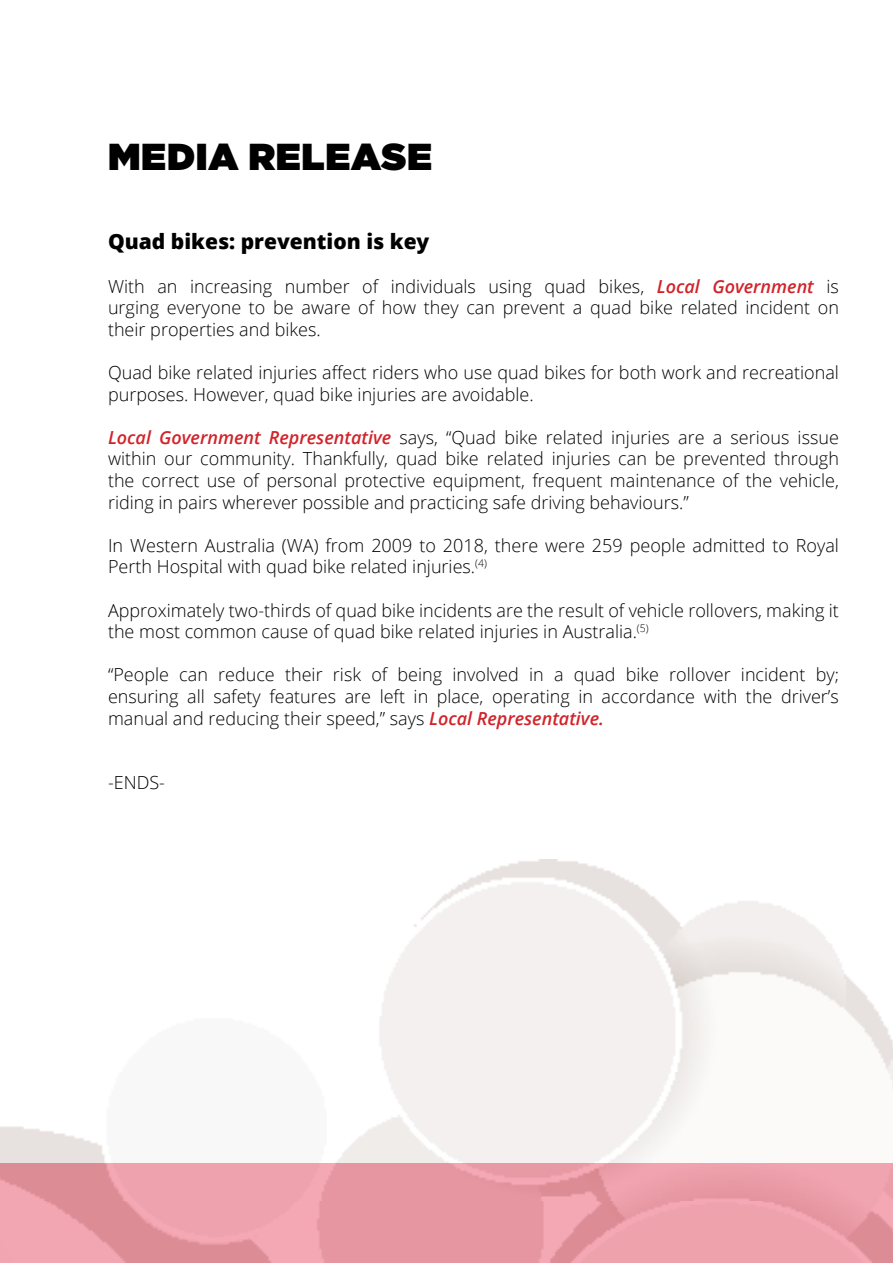
<style>
.page{position:relative;width:893px;height:1263px;background:#fff}
.page>*{position:absolute;margin:0;border:0;box-sizing:border-box;transform-origin:0 0}
.t1{font:900 37.5px "Gotham";letter-spacing:.02em;color:#000}
.t2{font:800 21px "Open Sans";color:#000}
.t3{font:300 18px/21.6px "Open Sans";color:#000;text-align:justify}
.s1{font-weight:600;font-style:italic;color:#d2232a}
</style>
<div class="page">
<p class="t1" style="left:108px;top:130px;width:325px">MEDIA RELEASE</p>
<p class="t2" style="left:108px;top:226px;width:323px">Quad bikes: prevention is key</p>
<p class="t3" style="left:108px;top:275px;width:732px">With an increasing number of individuals using quad bikes, <span class="s1">Local Government</span> is urging everyone to be aware of how they can prevent a quad bike related incident on their properties and bikes.</p>
<p class="t3" style="left:108px;top:361px;width:732px">Quad bike related injuries affect riders who use quad bikes for both work and recreational purposes. However, quad bike injuries are avoidable.</p>
<p class="t3" style="left:108px;top:426px;width:732px"><span class="s1">Local Government Representative</span> says, “Quad bike related injuries are a serious issue within our community. Thankfully, quad bike related injuries can be prevented through the correct use of personal protective equipment, frequent maintenance of the vehicle, riding in pairs wherever possible and practicing safe driving behaviours.”</p>
<p class="t3" style="left:108px;top:534px;width:732px">In Western Australia (WA) from 2009 to 2018, there were 259 people admitted to Royal<br>Perth Hospital with quad bike related injuries.<sup>(4)</sup></p>
<p class="t3" style="left:108px;top:599px;width:732px">Approximately two-thirds of quad bike incidents are the result of vehicle rollovers, making it the most common cause of quad bike related injuries in Australia.<sup>(5)</sup></p>
<p class="t3" style="left:108px;top:664px;width:732px">“People can reduce their risk of being involved in a quad bike rollover incident by; ensuring all safety features are left in place, operating in accordance with the driver’s manual and reducing their speed,” says <span class="s1">Local Representative.</span></p>
<p class="t3" style="left:108px;top:772px;width:59px">-ENDS-</p>
</div>
